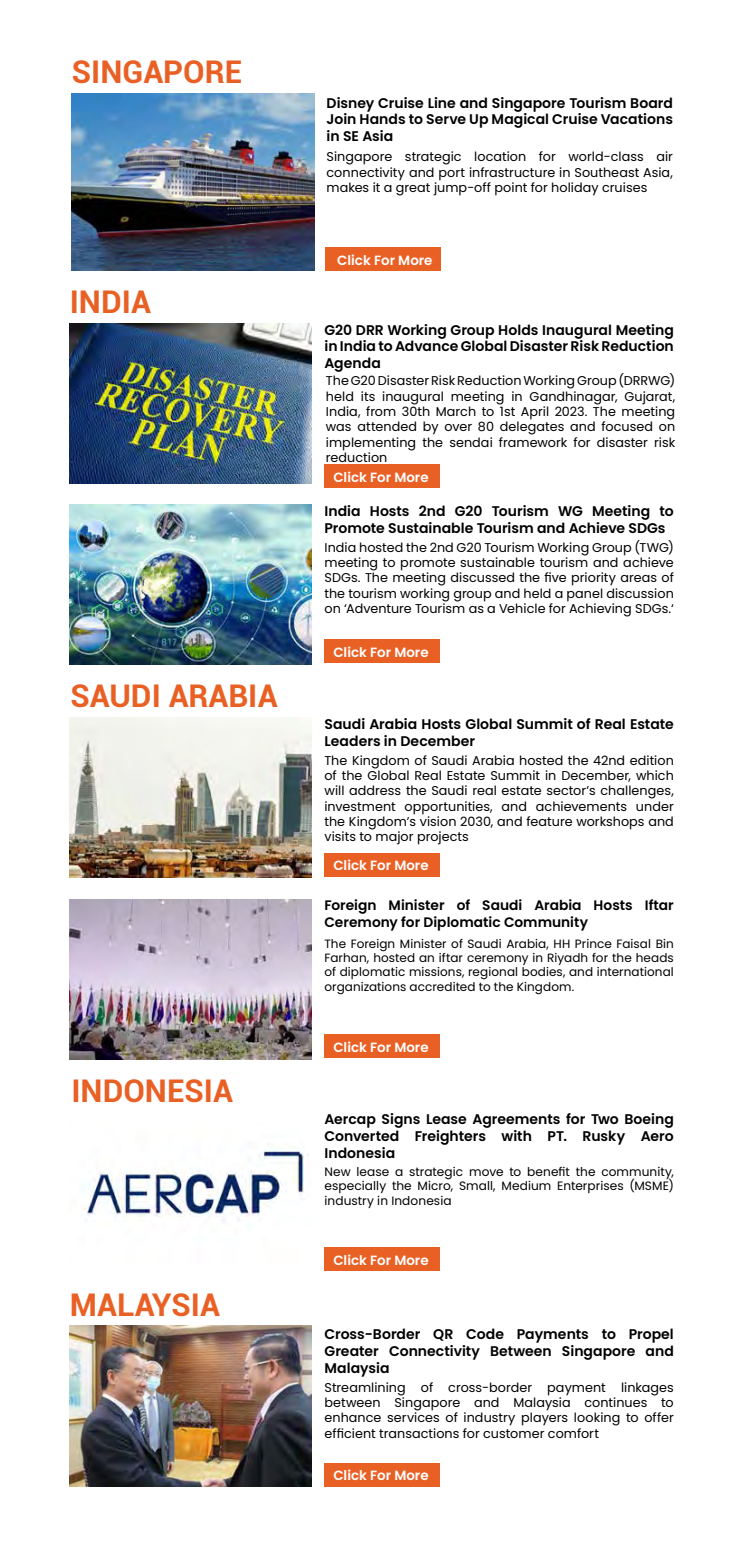
<style>
.page{position:relative;width:745px;height:1549px;background:#fff}
.page>*{position:absolute;margin:0;border:0;box-sizing:border-box;transform-origin:0 0}
.t1{font:700 31.25px "Roboto";color:#e96025}
.t2{font:600 14px/16.8px "Poppins";color:#000;text-align:justify}
.t3{font:600 13.75px/16.5px "Poppins";color:#000}
.t4{font:600 13.38px "Poppins";color:#fff}
.t5{font:12.75px/15.2px "Poppins";letter-spacing:.005em;color:#000;text-align:justify}
.t6{font:12.12px/14.5px "Poppins";letter-spacing:.005em;color:#000;text-align:justify}
.t7{font:12px/14.4px "Poppins";letter-spacing:.005em;color:#000;text-align:justify}
</style>
<div class="page">
<img style="left:84px;top:1147px;width:224px;height:74px">
<div style="left:324px;top:1248px;width:115px;height:23px;background:#e96025"></div>
<img style="left:70px;top:323px;width:241px;height:160px">
<div style="left:324px;top:465px;width:115px;height:23px;background:#e96025"></div>
<img style="left:70px;top:504px;width:241px;height:160px">
<div style="left:324px;top:639px;width:115px;height:23px;background:#e96025"></div>
<img style="left:70px;top:717px;width:241px;height:161px">
<div style="left:324px;top:853px;width:115px;height:23px;background:#e96025"></div>
<img style="left:70px;top:1325px;width:241px;height:161px">
<div style="left:324px;top:1463px;width:115px;height:23px;background:#e96025"></div>
<img style="left:70px;top:899px;width:241px;height:160px">
<div style="left:324px;top:1034px;width:115px;height:23px;background:#e96025"></div>
<img style="left:72px;top:94px;width:242px;height:177px">
<div style="left:326px;top:248px;width:114px;height:23px;background:#e96025"></div>
<h1 class="t1" style="left:72px;top:49px;width:171px">SINGAPORE</h1>
<h1 class="t1" style="left:70px;top:280px;width:83px">INDIA</h1>
<h1 class="t1" style="left:70px;top:674px;width:208px">SAUDI ARABIA</h1>
<h1 class="t1" style="left:71px;top:1069px;width:163px">INDONESIA</h1>
<h1 class="t1" style="left:70px;top:1282px;width:152px">MALAYSIA</h1>
<p class="t2" style="left:326px;top:94px;width:348px">Disney Cruise Line and Singapore Tourism Board Join Hands to Serve Up Magical Cruise Vacations in SE Asia</p>
<p class="t5" style="left:326px;top:149px;width:348px">Singapore strategic location for world-class air connectivity and port infrastructure in Southeast Asia, makes it a great jump-off point for holiday cruises</p>
<p class="t4" style="left:337px;top:252px;width:97px">Click For More</p>
<p class="t2" style="left:324px;top:321px;width:350px">G20 DRR Working Group Holds Inaugural Meeting in India to Advance Global Disaster Risk Reduction Agenda</p>
<p class="t5" style="left:326px;top:373px;width:350px">The G20 Disaster Risk Reduction Working Group (DRRWG) held its inaugural meeting in Gandhinagar, Gujarat, India, from 30th March to 1st April 2023. The meeting was attended by over 80 delegates and focused on implementing the sendai framework for disaster risk reduction</p>
<p class="t4" style="left:333px;top:469px;width:97px">Click For More</p>
<p class="t2" style="left:324px;top:502px;width:350px">India Hosts 2nd G20 Tourism WG Meeting to<br>Promote Sustainable Tourism and Achieve SDGs</p>
<p class="t5" style="left:324px;top:540px;width:350px">India hosted the 2nd G20 Tourism Working Group (TWG) meeting to promote sustainable tourism and achieve SDGs. The meeting discussed the five priority areas of the tourism working group and held a panel discussion on ‘Adventure Tourism as a Vehicle for Achieving SDGs.‘</p>
<p class="t4" style="left:333px;top:644px;width:97px">Click For More</p>
<p class="t2" style="left:324px;top:716px;width:351px">Saudi Arabia Hosts Global Summit of Real Estate<br>Leaders in December</p>
<p class="t5" style="left:324px;top:752px;width:351px">The Kingdom of Saudi Arabia hosted the 42nd edition of the Global Real Estate Summit in December, which will address the Saudi real estate sector’s challenges, investment opportunities, and achievements under the Kingdom’s vision 2030, and feature workshops and visits to major projects</p>
<p class="t4" style="left:333px;top:857px;width:97px">Click For More</p>
<p class="t3" style="left:324px;top:897px;width:350px">Foreign Minister of Saudi Arabia Hosts Iftar<br>Ceremony for Diplomatic Community</p>
<p class="t7" style="left:324px;top:936px;width:351px">The Foreign Minister of Saudi Arabia, HH Prince Faisal Bin Farhan, hosted an iftar ceremony in Riyadh for the heads of diplomatic missions, regional bodies, and international organizations accredited to the Kingdom.</p>
<p class="t4" style="left:333px;top:1039px;width:97px">Click For More</p>
<p class="t2" style="left:324px;top:1111px;width:350px">Aercap Signs Lease Agreements for Two Boeing Converted Freighters with PT. Rusky Aero Indonesia</p>
<p class="t6" style="left:324px;top:1164px;width:350px">New lease a strategic move to benefit the community, especially the Micro, Small, Medium Enterprises (MSME) industry in Indonesia</p>
<p class="t4" style="left:333px;top:1252px;width:97px">Click For More</p>
<p class="t2" style="left:324px;top:1326px;width:350px">Cross-Border QR Code Payments to Propel Greater Connectivity Between Singapore and Malaysia</p>
<p class="t5" style="left:324px;top:1379px;width:351px">Streamlining of cross-border payment linkages between Singapore and Malaysia continues to enhance services of industry players looking to offer efficient transactions for customer comfort</p>
<p class="t4" style="left:333px;top:1467px;width:97px">Click For More</p>
</div>
